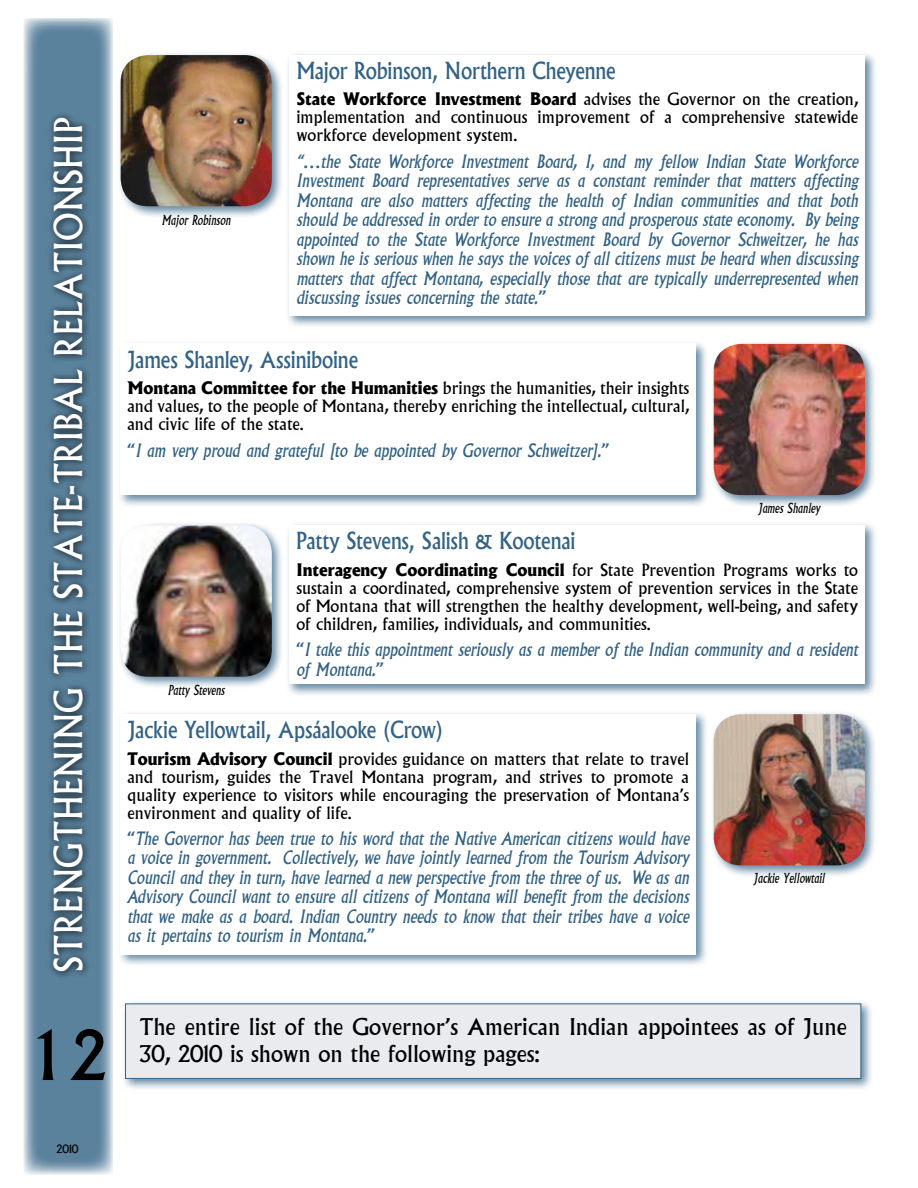
<style>
.page{position:relative;width:918px;height:1188px;background:#fff}
.page>*{position:absolute;margin:0;border:0;box-sizing:border-box;transform-origin:0 0}
.t1{font:500 66px "Albertus";color:#000}
.t2{font:37.5px "Albertus";letter-spacing:.02em;color:#fff;scale:.9 1}
.t3{font:500 22.5px "Albertus";letter-spacing:-.005em;color:#326285;scale:.9 1}
.t4{font:22.5px/27px "Albertus";color:#000}
.t5{font:italic 18px/19.5px "Albertus";color:#326285;text-align:justify}
.t6{font:16.5px/18px "Albertus";color:#000;text-align:justify}
.Author{font:italic 13.5px "Albertus";color:#000;scale:.9 1}
.t7{font:11.25px "Albertus";color:#000}
.s1{font-weight:800}
.s2{font-style:normal}
</style>
<div class="page">
<svg style="left:24px;top:18px;width:89px;height:1156px;background:#7797ad"></svg>
<div style="left:46px;top:111px;width:45px;height:869px;background:#000;opacity:.9"></div>
<div style="left:117px;top:340px;width:592px;height:168px;background:#326285;opacity:.75"></div>
<div style="left:121px;top:344px;width:575px;height:151px;background:#fff"></div>
<div style="left:710px;top:340px;width:168px;height:168px;background:#326285;opacity:.75"></div>
<img style="left:714px;top:344px;width:151px;height:151px">
<div style="left:286px;top:521px;width:592px;height:176px;background:#326285;opacity:.75"></div>
<div style="left:290px;top:525px;width:575px;height:159px;background:#fff"></div>
<div style="left:117px;top:522px;width:168px;height:168px;background:#326285;opacity:.75"></div>
<img style="left:121px;top:525px;width:151px;height:152px">
<div style="left:117px;top:710px;width:592px;height:257px;background:#326285;opacity:.75"></div>
<div style="left:121px;top:714px;width:575px;height:240px;background:#fff"></div>
<div style="left:710px;top:710px;width:168px;height:168px;background:#326285;opacity:.75"></div>
<img style="left:714px;top:714px;width:151px;height:151px">
<div style="left:121px;top:1000px;width:753px;height:91px;background:#326285;opacity:.75"></div>
<div style="left:126px;top:1004px;width:735px;height:74px;background:#eaebef"></div>
<div style="left:125px;top:1004px;width:736px;height:75px;border:1px solid #326285"></div>
<div style="left:286px;top:51px;width:592px;height:277px;background:#326285;opacity:.75"></div>
<div style="left:290px;top:55px;width:575px;height:261px;background:#fff"></div>
<div style="left:117px;top:51px;width:168px;height:168px;background:#326285;opacity:.75"></div>
<img style="left:121px;top:55px;width:151px;height:151px">
<h2 class="t2" style="left:47px;top:972px;width:951px;rotate:-90deg">STRENGTHENING THE STATE-TRIBAL RELATIONSHIP</h2>
<h1 class="t1" style="left:27px;top:1015px;width:84px">12</h1>
<p class="Author" style="left:162px;top:212px;width:78px">Major Robinson</p>
<p class="t3" style="left:296px;top:57px;width:357px">Major Robinson, Northern Cheyenne</p>
<p class="t6" style="left:296px;top:91px;width:563px"><span class="s1">State Workforce Investment Board</span> advises the Governor on the creation, implementation and continuous improvement of a comprehensive statewide workforce development system.</p>
<p class="t5" style="left:296px;top:152px;width:563px">“…the State Workforce Investment Board, I, and my fellow Indian State Workforce Investment Board representatives serve as a constant reminder that matters affecting Montana are also matters affecting the health of Indian communities and that both should be addressed in order to ensure a strong and prosperous state economy. By being appointed to the State Workforce Investment Board by Governor Schweitzer, he has shown he is serious when he says the voices of all citizens must be heard when discussing matters that affect Montana, especially those that are typically underrepresented when discussing issues concerning the state.<span class="s2">”</span></p>
<p class="t3" style="left:127px;top:345px;width:258px">James Shanley, Assiniboine</p>
<p class="t6" style="left:127px;top:379px;width:563px"><span class="s1">Montana Committee for the Humanities</span> brings the humanities, their insights and values, to the people of Montana, thereby enriching the intellectual, cultural, and civic life of the state.</p>
<p class="t5" style="left:127px;top:440px;width:483px"><span class="s2">“</span>I am very proud and grateful [to be appointed by Governor Schweitzer].<span class="s2">”</span></p>
<p class="Author" style="left:759px;top:500px;width:70px">James Shanley</p>
<p class="t3" style="left:296px;top:527px;width:312px">Patty Stevens, Salish &amp; Kootenai</p>
<p class="t6" style="left:296px;top:561px;width:563px"><span class="s1">Interagency Coordinating Council</span> for State Prevention Programs works to sustain a coordinated, comprehensive system of prevention services in the State of Montana that will strengthen the healthy development, well-being, and safety of children, families, individuals, and communities.</p>
<p class="t5" style="left:296px;top:640px;width:563px"><span class="s2">“</span>I take this appointment seriously as a member of the Indian community and a resident of Montana.<span class="s2">”</span></p>
<p class="Author" style="left:168px;top:682px;width:65px">Patty Stevens</p>
<p class="t3" style="left:127px;top:716px;width:353px">Jackie Yellowtail, Apsáalooke (Crow)</p>
<p class="t6" style="left:127px;top:750px;width:563px"><span class="s1">Tourism Advisory Council</span> provides guidance on matters that relate to travel and tourism, guides the Travel Montana program, and strives to promote a quality experience to visitors while encouraging the preservation of Montana’s environment and quality of life.</p>
<p class="t5" style="left:127px;top:829px;width:563px"><span class="s2">“</span>The Governor has been true to his word that the Native American citizens would have a voice in government. Collectively, we have jointly learned from the Tourism Advisory Council and they in turn, have learned a new perspective from the three of us. We as an Advisory Council want to ensure all citizens of Montana will benefit from the decisions that we make as a board. Indian Country needs to know that their tribes have a voice as it pertains to tourism in Montana.<span class="s2">”</span></p>
<p class="Author" style="left:754px;top:870px;width:80px">Jackie Yellowtail</p>
<p class="t4" style="left:139px;top:1013px;width:709px">The entire list of the Governor’s American Indian appointees as of June<br>30, 2010 is shown on the following pages:</p>
<p class="t7" style="left:56px;top:1142px;width:24px">2010</p>
</div>
